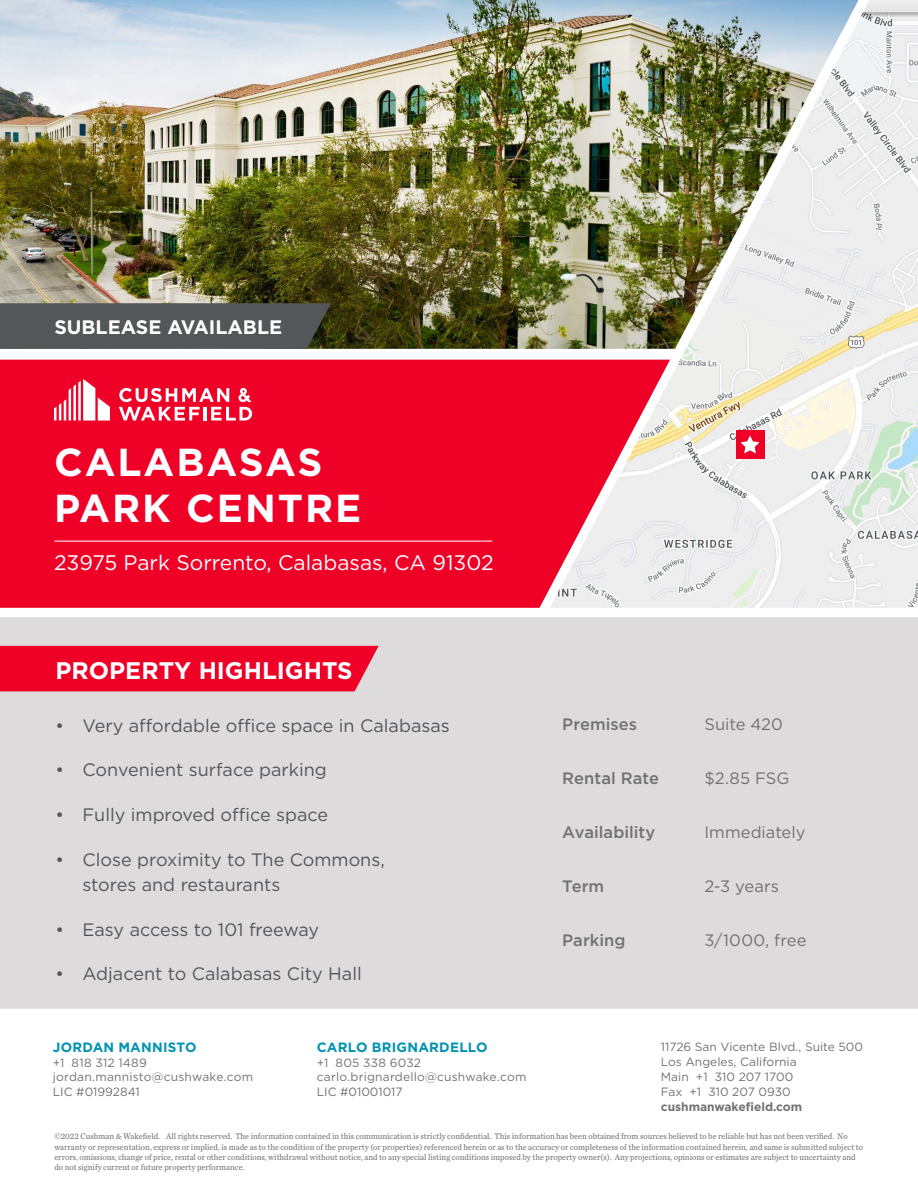
<style>
.page{position:relative;width:918px;height:1188px;background:#fff}
.page>*{position:absolute;margin:0;border:0;box-sizing:border-box;transform-origin:0 0}
.t1{font:700 39px/46.8px "Gotham";letter-spacing:.05em;color:#fff}
.t2{font:700 24px "Gotham";color:#fff}
.t3{font:21px "Gotham";color:#fff}
.t4{font:700 19.5px "Gotham";color:#fff}
.t5{font:18px/24.6px "Gotham";color:#54575a}
.Table_text_-_small{font:16.5px "Gotham";letter-spacing:.005em;color:#717271}
.Table_text_-_small-2{font:500 16.5px "Gotham";color:#717271}
.t6{font:700 13.5px "Gotham";letter-spacing:.015em;color:#0092b3}
.t7{font:12px/14.7px "Gotham";color:#717271}
.t8{font:700 12px "Gotham";color:#717271}
.t9{font:8.7px/10.4px "Chronicle Text G2";color:#717271;scale:.95 1}
</style>
<div class="page">
<div style="left:0;top:360px;width:550px;height:248px;background:#ef0027"></div>
<svg style="left:54px;top:379px;width:56px;height:42px"></svg>
<svg style="left:119px;top:388px;width:133px;height:33px"></svg>
<img style="left:550px;top:0;width:368px;height:608px">
<div style="left:736px;top:430px;width:28px;height:29px;background:#ef0027"></div>
<svg style="left:741px;top:435px;width:19px;height:18px"></svg>
<img style="left:0;top:0;width:859px;height:349px">
<svg style="left:0;top:303px;width:331px;height:46px;background:#535657"></svg>
<hr style="left:54px;top:541px;width:438px;height:1px;background:#fff">
<div style="left:0;top:617px;width:918px;height:392px;background:#dddbdc"></div>
<div style="left:0;top:646px;width:379px;height:45px;background:#ef0027"></div>
<p class="t4" style="left:54px;top:314px;width:229px">SUBLEASE AVAILABLE</p>
<p class="t1" style="left:54px;top:438px;width:309px">CALABASAS<br>PARK CENTRE</p>
<p class="t3" style="left:54px;top:550px;width:441px">23975 Park Sorrento, Calabasas, CA 91302</p>
<p class="t2" style="left:55px;top:654px;width:299px">PROPERTY HIGHLIGHTS</p>
<p class="t5" style="left:55px;top:713px;width:396px">• Very affordable office space in Calabasas</p>
<p class="t5" style="left:55px;top:757px;width:273px">• Convenient surface parking</p>
<p class="t5" style="left:55px;top:802px;width:274px">• Fully improved office space</p>
<p class="t5" style="left:82px;top:847px;width:304px;text-indent:-27px">• Close proximity to The Commons, stores and restaurants</p>
<p class="t5" style="left:55px;top:917px;width:265px">• Easy access to 101 freeway</p>
<p class="t5" style="left:55px;top:961px;width:308px">• Adjacent to Calabasas City Hall</p>
<h3 class="t6" style="left:53px;top:1039px;width:145px">JORDAN MANNISTO</h3>
<h3 class="t7" style="left:53px;top:1055px;width:202px">+1 818 312 1489 jordan.mannisto@cushwake.com<br>LIC #01992841</h3>
<h3 class="t6" style="left:317px;top:1039px;width:172px">CARLO BRIGNARDELLO</h3>
<h3 class="t7" style="left:317px;top:1055px;width:211px">+1 805 338 6032 carlo.brignardello@cushwake.com<br>LIC #01001017</h3>
<p class="Table_text_-_small-2" style="left:562px;top:714px;width:76px">Premises</p>
<p class="Table_text_-_small" style="left:704px;top:714px;width:80px">Suite 420</p>
<p class="Table_text_-_small-2" style="left:562px;top:768px;width:98px">Rental Rate</p>
<p class="Table_text_-_small" style="left:704px;top:768px;width:87px">$2.85 FSG</p>
<p class="Table_text_-_small-2" style="left:562px;top:822px;width:95px">Availability</p>
<p class="Table_text_-_small" style="left:704px;top:822px;width:103px">Immediately</p>
<p class="Table_text_-_small-2" style="left:562px;top:876px;width:43px">Term</p>
<p class="Table_text_-_small" style="left:704px;top:876px;width:76px">2-3 years</p>
<p class="Table_text_-_small-2" style="left:562px;top:930px;width:65px">Parking</p>
<p class="Table_text_-_small" style="left:704px;top:930px;width:104px">3/1000, free</p>
<h3 class="t7" style="left:661px;top:1039px;width:204px">11726 San Vicente Blvd., Suite 500<br>Los Angeles, California<br>Main +1 310 207 1700<br>Fax +1 310 207 0930</h3>
<h3 class="t8" style="left:661px;top:1099px;width:143px">cushmanwakefield.com</h3>
<p class="t9" style="left:54px;top:1131px;width:853px">©2022 Cushman &amp; Wakefield. All rights reserved. The information contained in this communication is strictly confidential. This information has been obtained from sources believed to be reliable but has not been verified. No warranty or representation, express or implied, is made as to the condition of the property (or properties) referenced herein or as to the accuracy or completeness of the information contained herein, and same is submitted subject to errors, omissions, change of price, rental or other conditions, withdrawal without notice, and to any special listing conditions imposed by the property owner(s). Any projections, opinions or estimates are subject to uncertainty and do not signify current or future property performance.</p>
</div>
